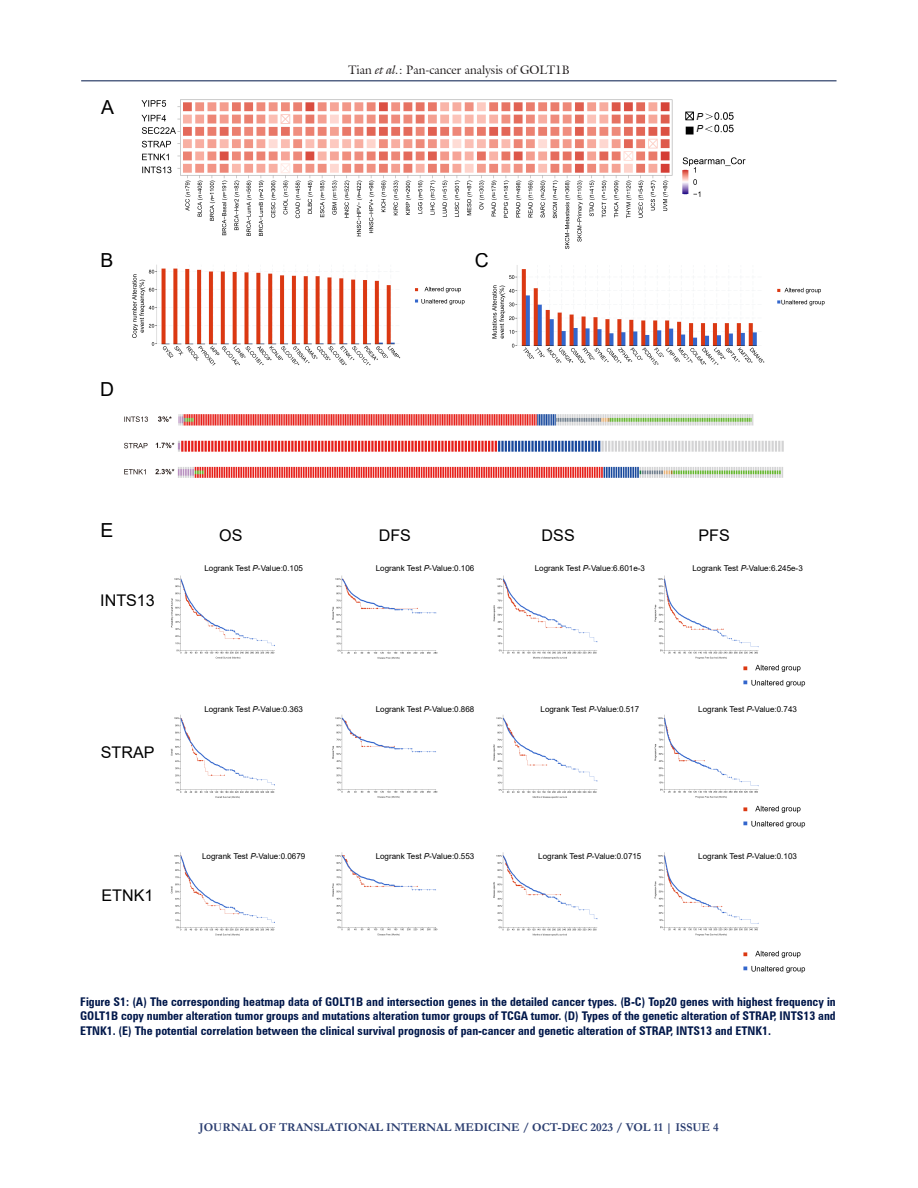
<style>
.page{position:relative;width:918px;height:1188px;background:#fff}
.page>*{position:absolute;margin:0;border:0;box-sizing:border-box;transform-origin:0 0}
.t1{font:19.35px "Arial";color:#000}
.t2{font:16.05px "Arial";color:#000}
.FGC{font:700 condensed 12px/14.4px "Zurich BT";color:#00174a;text-align:justify}
.t3{font:700 12px "Garamond";color:#2a3d70}
.t4{font:12px "Galliard IT Cby BT";color:#231f20}
.t5{font:italic 9.75px/12.8px "Arial";color:#000}
.t6{font:8.1px "Arial";color:#000}
.t7{font:italic 5.7px/12.3px "Arial";color:#000;text-align:center}
.s1{font-style:italic}
</style>
<div class="page">
<hr style="left:81px;top:80px;width:756px;height:1px;background:#00174a">
<img style="left:170px;top:575px;width:589px;height:361px">
<img style="left:124px;top:414px;width:660px;height:64px">
<img style="left:132px;top:264px;width:333px;height:102px">
<img style="left:492px;top:265px;width:333px;height:100px">
<div style="left:273px;top:572px;width:35px;height:11px;background:#fff"></div>
<div style="left:437px;top:572px;width:35px;height:11px;background:#fff"></div>
<div style="left:597px;top:572px;width:35px;height:10px;background:#fff"></div>
<div style="left:274px;top:711px;width:36px;height:10px;background:#fff"></div>
<div style="left:437px;top:709px;width:35px;height:10px;background:#fff"></div>
<div style="left:596px;top:710px;width:35px;height:11px;background:#fff"></div>
<div style="left:758px;top:711px;width:35px;height:10px;background:#fff"></div>
<div style="left:274px;top:849px;width:36px;height:11px;background:#fff"></div>
<div style="left:437px;top:846px;width:35px;height:10px;background:#fff"></div>
<div style="left:599px;top:849px;width:35px;height:11px;background:#fff"></div>
<img style="left:736px;top:661px;width:70px;height:32px">
<img style="left:736px;top:802px;width:70px;height:32px">
<img style="left:743px;top:950px;width:63px;height:23px">
<img style="left:141px;top:99px;width:605px;height:150px">
<svg style="left:186px;top:192px;width:4px;height:3px"></svg>
<svg style="left:198px;top:195px;width:4px;height:3px"></svg>
<svg style="left:210px;top:198px;width:4px;height:3px"></svg>
<svg style="left:223px;top:195px;width:4px;height:3px"></svg>
<svg style="left:235px;top:192px;width:4px;height:3px"></svg>
<svg style="left:247px;top:195px;width:4px;height:3px"></svg>
<svg style="left:259px;top:195px;width:4px;height:3px"></svg>
<svg style="left:272px;top:195px;width:4px;height:3px"></svg>
<svg style="left:284px;top:192px;width:4px;height:3px"></svg>
<svg style="left:296px;top:195px;width:4px;height:3px"></svg>
<svg style="left:308px;top:192px;width:4px;height:3px"></svg>
<svg style="left:321px;top:195px;width:4px;height:3px"></svg>
<svg style="left:333px;top:195px;width:4px;height:3px"></svg>
<svg style="left:345px;top:195px;width:4px;height:3px"></svg>
<svg style="left:357px;top:195px;width:4px;height:3px"></svg>
<svg style="left:369px;top:192px;width:4px;height:3px"></svg>
<svg style="left:382px;top:192px;width:4px;height:3px"></svg>
<svg style="left:394px;top:195px;width:4px;height:3px"></svg>
<svg style="left:406px;top:195px;width:4px;height:3px"></svg>
<svg style="left:418px;top:195px;width:4px;height:3px"></svg>
<svg style="left:430px;top:195px;width:4px;height:3px"></svg>
<svg style="left:443px;top:195px;width:4px;height:3px"></svg>
<svg style="left:455px;top:195px;width:4px;height:3px"></svg>
<svg style="left:467px;top:192px;width:4px;height:3px"></svg>
<svg style="left:479px;top:195px;width:4px;height:3px"></svg>
<svg style="left:492px;top:195px;width:4px;height:3px"></svg>
<svg style="left:504px;top:195px;width:4px;height:3px"></svg>
<svg style="left:516px;top:195px;width:4px;height:3px"></svg>
<svg style="left:528px;top:195px;width:4px;height:3px"></svg>
<svg style="left:553px;top:195px;width:4px;height:3px"></svg>
<svg style="left:565px;top:195px;width:4px;height:3px"></svg>
<svg style="left:577px;top:195px;width:4px;height:3px"></svg>
<svg style="left:589px;top:195px;width:4px;height:3px"></svg>
<svg style="left:602px;top:195px;width:4px;height:3px"></svg>
<svg style="left:614px;top:195px;width:4px;height:3px"></svg>
<svg style="left:626px;top:195px;width:4px;height:3px"></svg>
<svg style="left:638px;top:195px;width:4px;height:3px"></svg>
<svg style="left:651px;top:192px;width:4px;height:3px"></svg>
<svg style="left:663px;top:192px;width:4px;height:3px"></svg>
<div style="left:696px;top:111px;width:8px;height:10px;background:#fff"></div>
<div style="left:696px;top:124px;width:8px;height:10px;background:#fff"></div>
<p class="t4" style="left:349px;top:62px;width:223px">Tian <span class="s1">et al.</span>: Pan-cancer analysis of GOLT1B</p>
<p class="t1" style="left:101px;top:94px;width:14px">A</p>
<p class="t5" style="left:696px;top:110px;width:8px">P<br>P</p>
<p class="t7" style="left:182px;top:195px;width:5px;rotate:-90deg">n</p>
<p class="t7" style="left:194px;top:198px;width:5px;rotate:-90deg">n</p>
<p class="t7" style="left:206px;top:201px;width:8px;rotate:-90deg">n n</p>
<p class="t7" style="left:231px;top:195px;width:5px;rotate:-90deg">n</p>
<p class="t7" style="left:243px;top:198px;width:5px;rotate:-90deg">n</p>
<p class="t7" style="left:255px;top:198px;width:5px;rotate:-90deg">n</p>
<p class="t7" style="left:267px;top:198px;width:5px;rotate:-90deg">n</p>
<p class="t7" style="left:279px;top:195px;width:5px;rotate:-90deg">n</p>
<p class="t7" style="left:292px;top:198px;width:5px;rotate:-90deg">n</p>
<p class="t7" style="left:304px;top:195px;width:5px;rotate:-90deg">n</p>
<p class="t7" style="left:316px;top:198px;width:5px;rotate:-90deg">n</p>
<p class="t7" style="left:328px;top:198px;width:5px;rotate:-90deg">n</p>
<p class="t7" style="left:341px;top:198px;width:5px;rotate:-90deg">n</p>
<p class="t7" style="left:353px;top:198px;width:5px;rotate:-90deg">n</p>
<p class="t7" style="left:365px;top:195px;width:5px;rotate:-90deg">n</p>
<p class="t7" style="left:377px;top:195px;width:5px;rotate:-90deg">n</p>
<p class="t7" style="left:389px;top:198px;width:5px;rotate:-90deg">n</p>
<p class="t7" style="left:402px;top:198px;width:5px;rotate:-90deg">n</p>
<p class="t7" style="left:414px;top:198px;width:5px;rotate:-90deg">n</p>
<p class="t7" style="left:426px;top:198px;width:5px;rotate:-90deg">n</p>
<p class="t7" style="left:438px;top:198px;width:5px;rotate:-90deg">n</p>
<p class="t7" style="left:450px;top:198px;width:5px;rotate:-90deg">n</p>
<p class="t7" style="left:463px;top:195px;width:5px;rotate:-90deg">n</p>
<p class="t7" style="left:475px;top:198px;width:5px;rotate:-90deg">n</p>
<p class="t7" style="left:487px;top:198px;width:5px;rotate:-90deg">n</p>
<p class="t7" style="left:499px;top:198px;width:5px;rotate:-90deg">n</p>
<p class="t7" style="left:512px;top:198px;width:5px;rotate:-90deg">n</p>
<p class="t7" style="left:524px;top:198px;width:5px;rotate:-90deg">n</p>
<p class="t7" style="left:536px;top:198px;width:5px;rotate:-90deg">n</p>
<p class="t7" style="left:548px;top:198px;width:5px;rotate:-90deg">n</p>
<p class="t7" style="left:561px;top:198px;width:5px;rotate:-90deg">n</p>
<p class="t7" style="left:573px;top:198px;width:5px;rotate:-90deg">n</p>
<p class="t7" style="left:585px;top:198px;width:5px;rotate:-90deg">n</p>
<p class="t7" style="left:597px;top:198px;width:5px;rotate:-90deg">n</p>
<p class="t7" style="left:610px;top:198px;width:5px;rotate:-90deg">n</p>
<p class="t7" style="left:622px;top:198px;width:5px;rotate:-90deg">n</p>
<p class="t7" style="left:634px;top:198px;width:5px;rotate:-90deg">n</p>
<p class="t7" style="left:646px;top:195px;width:5px;rotate:-90deg">n</p>
<p class="t7" style="left:658px;top:195px;width:5px;rotate:-90deg">n</p>
<p class="t1" style="left:101px;top:247px;width:14px">B</p>
<p class="t1" style="left:475px;top:247px;width:15px">C</p>
<p class="t1" style="left:100px;top:376px;width:15px">D</p>
<p class="t1" style="left:101px;top:516px;width:14px">E</p>
<p class="t2" style="left:100px;top:590px;width:56px">INTS13</p>
<p class="t2" style="left:101px;top:741px;width:55px">STRAP</p>
<p class="t2" style="left:102px;top:884px;width:53px">ETNK1</p>
<p class="t2" style="left:219px;top:524px;width:25px">OS</p>
<p class="t2" style="left:379px;top:524px;width:34px">DFS</p>
<p class="t2" style="left:542px;top:524px;width:35px">DSS</p>
<p class="t2" style="left:698px;top:524px;width:33px">PFS</p>
<p class="t6" style="left:204px;top:563px;width:100px">Logrank Test <span class="s1">P</span>-Value:0.105</p>
<p class="t6" style="left:376px;top:563px;width:100px">Logrank Test <span class="s1">P</span>-Value:0.106</p>
<p class="t6" style="left:535px;top:563px;width:112px">Logrank Test <span class="s1">P</span>-Value:6.601e-3</p>
<p class="t6" style="left:692px;top:563px;width:112px">Logrank Test <span class="s1">P</span>-Value:6.245e-3</p>
<p class="t6" style="left:204px;top:703px;width:100px">Logrank Test <span class="s1">P</span>-Value:0.363</p>
<p class="t6" style="left:376px;top:703px;width:100px">Logrank Test <span class="s1">P</span>-Value:0.868</p>
<p class="t6" style="left:541px;top:703px;width:100px">Logrank Test <span class="s1">P</span>-Value:0.517</p>
<p class="t6" style="left:698px;top:703px;width:100px">Logrank Test <span class="s1">P</span>-Value:0.743</p>
<p class="t6" style="left:202px;top:851px;width:105px">Logrank Test <span class="s1">P</span>-Value:0.0679</p>
<p class="t6" style="left:376px;top:851px;width:100px">Logrank Test <span class="s1">P</span>-Value:0.553</p>
<p class="t6" style="left:538px;top:851px;width:105px">Logrank Test <span class="s1">P</span>-Value:0.0715</p>
<p class="t6" style="left:698px;top:851px;width:100px">Logrank Test <span class="s1">P</span>-Value:0.103</p>
<p class="FGC" style="left:80px;top:994px;width:757px">Figure S1: (A) The corresponding heatmap data of GOLT1B and intersection genes in the detailed cancer types. (B-C) Top20 genes with highest frequency in GOLT1B copy number alteration tumor groups and mutations alteration tumor groups of TCGA tumor. (D) Types of the genetic alteration of STRAP, INTS13 and ETNK1. (E) The potential correlation between the clinical survival prognosis of pan-cancer and genetic alteration of STRAP, INTS13 and ETNK1.</p>
<p class="t3" style="left:199px;top:1119px;width:521px">JOURNAL OF TRANSLATIONAL INTERNAL MEDICINE / OCT-DEC 2023 / VOL 11 | ISSUE 4</p>
</div>
